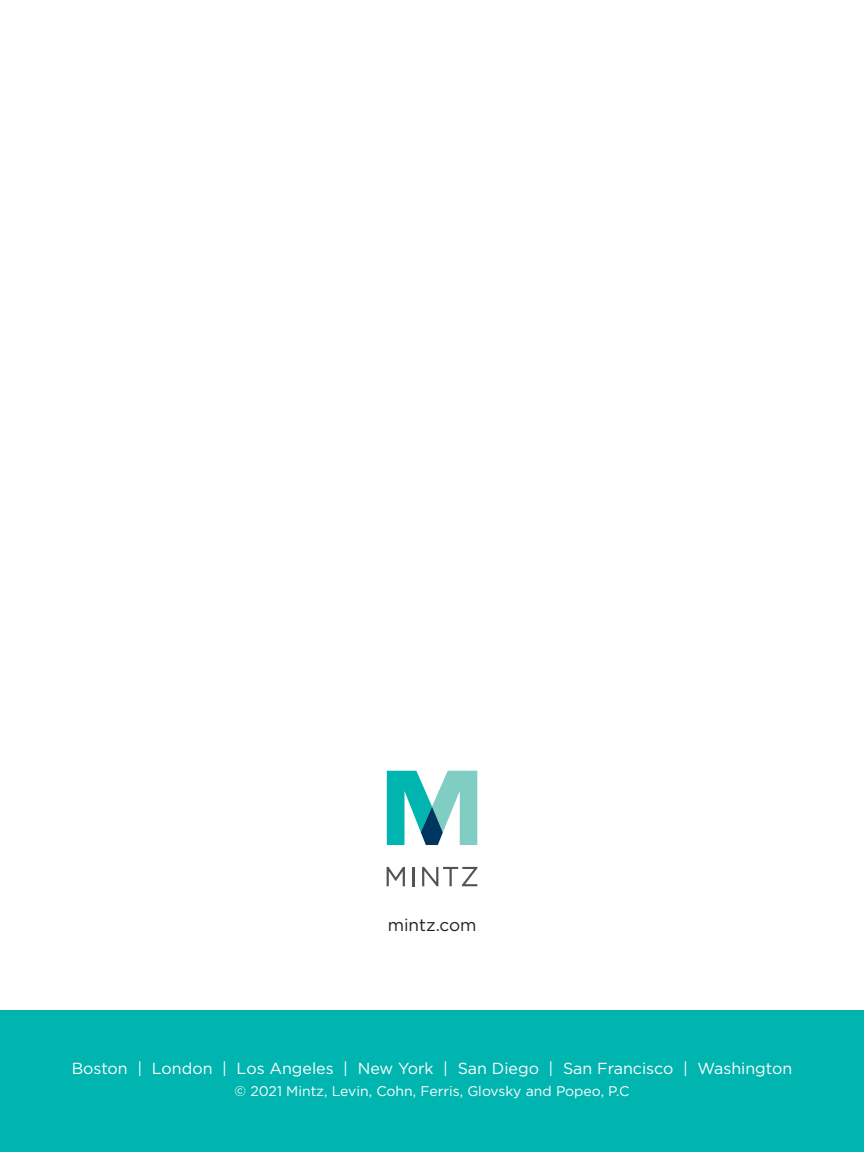
<style>
.page{position:relative;width:864px;height:1152px;background:#fff}
.page>*{position:absolute;margin:0;border:0;box-sizing:border-box;transform-origin:0 0}
.t1{font:17.2px "Gotham";color:#231f20}
.Back-Locations___Web{font:16px "Gotham";color:#fff}
.Back-Locations___Web-2{font:14px "Gotham";color:#fff}
</style>
<div class="page">
<div style="left:0;top:1010px;width:864px;height:142px;background:#00b5af"></div>
<svg style="left:387px;top:771px;width:90px;height:74px"></svg>
<svg style="left:387px;top:867px;width:18px;height:19px"></svg>
<hr style="left:412px;top:867px;width:3px;height:19px;background:#505353">
<svg style="left:422px;top:867px;width:55px;height:19px"></svg>
<p class="t1" style="left:388px;top:914px;width:90px">mintz.com</p>
<p class="Back-Locations___Web" style="left:72px;top:1058px;width:722px">Boston | London | Los Angeles | New York | San Diego | San Francisco | Washington</p>
<p class="Back-Locations___Web-2" style="left:235px;top:1082px;width:396px">© 2021 Mintz, Levin, Cohn, Ferris, Glovsky and Popeo, P.C</p>
</div>
